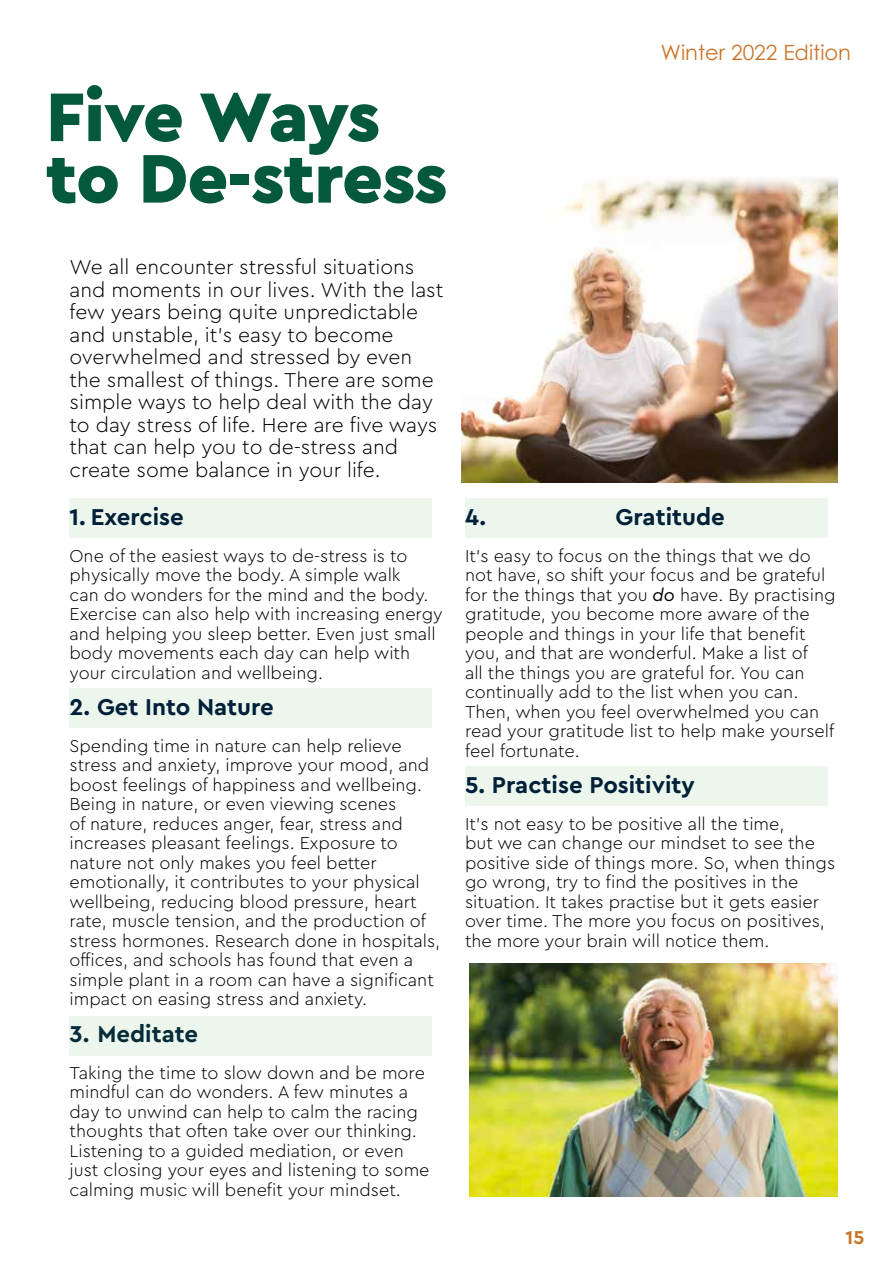
<style>
.page{position:relative;width:893px;height:1263px;background:#fff}
.page>*{position:absolute;margin:0;border:0;box-sizing:border-box;transform-origin:0 0}
.t1{font:900 72px/61.5px "Cera Pro";letter-spacing:-.01em;color:#04583c}
.t2{font:700 24px "Cera Pro";color:#001f38}
.t3{font:300 21px/22.5px "Cera Pro";color:#000}
.t4{font:21px "Century Gothic";color:#cb7429}
.t5{font:700 19.5px "Cera Pro";color:#cb7429}
.t6{font:300 18px/19.5px "Cera Pro";color:#000}
.s1{font-weight:400;font-style:italic}
</style>
<div class="page">
<div style="left:70px;top:498px;width:362px;height:39px;background:#ecf6ed"></div>
<div style="left:465px;top:498px;width:363px;height:39px;background:#ecf6ed"></div>
<div style="left:465px;top:766px;width:363px;height:40px;background:#ecf6ed"></div>
<div style="left:70px;top:689px;width:362px;height:39px;background:#ecf6ed"></div>
<img style="left:462px;top:178px;width:375px;height:305px">
<img style="left:470px;top:964px;width:367px;height:232px">
<div style="left:69px;top:1016px;width:363px;height:39px;background:#ecf6ed"></div>
<h1 class="t1" style="left:46px;top:84px;width:403px">Five Ways to De-stress</h1>
<p class="t4" style="left:661px;top:38px;width:192px">Winter 2022 Edition</p>
<p class="t3" style="left:70px;top:255px;width:375px">We all encounter stressful situations and moments in our lives. With the last few years being quite unpredictable and unstable, it’s easy to become overwhelmed and stressed by even the smallest of things. There are some simple ways to help deal with the day to day stress of life. Here are five ways that can help you to de-stress and create some balance in your life.</p>
<h2 class="t2" style="left:70px;top:501px;width:116px">1. Exercise</h2>
<p class="t6" style="left:70px;top:545px;width:375px">One of the easiest ways to de-stress is to physically move the body. A simple walk<br>can do wonders for the mind and the body.<br>Exercise can also help with increasing energy and helping you sleep better. Even just small body movements each day can help with your circulation and wellbeing.</p>
<h2 class="t2" style="left:70px;top:691px;width:206px">2. Get Into Nature</h2>
<p class="t6" style="left:70px;top:735px;width:372px">Spending time in nature can help relieve stress and anxiety, improve your mood, and boost feelings of happiness and wellbeing.<br>Being in nature, or even viewing scenes<br>of nature, reduces anger, fear, stress and increases pleasant feelings. Exposure to nature not only makes you feel better emotionally, it contributes to your physical wellbeing, reducing blood pressure, heart rate, muscle tension, and the production of stress hormones. Research done in hospitals, offices, and schools has found that even a simple plant in a room can have a significant impact on easing stress and anxiety.</p>
<h2 class="t2" style="left:70px;top:1018px;width:130px">3. Meditate</h2>
<p class="t6" style="left:70px;top:1062px;width:361px">Taking the time to slow down and be more mindful can do wonders. A few minutes a day to unwind can help to calm the racing thoughts that often take over our thinking.<br>Listening to a guided mediation, or even just closing your eyes and listening to some calming music will benefit your mindset.</p>
<h2 class="t2" style="left:465px;top:501px;width:16px">4.Gratitude.</h2>
<h2 class="t2" style="left:616px;top:501px;width:111px">Gratitude</h2>
<p class="t6" style="left:465px;top:545px;width:372px">It’s easy to focus on the things that we do not have, so shift your focus and be grateful for the things that you <span class="s1">do</span> have. By practising gratitude, you become more aware of the people and things in your life that benefit you, and that are wonderful. Make a list of<br>all the things you are grateful for. You can continually add to the list when you can.<br>Then, when you feel overwhelmed you can read your gratitude list to help make yourself feel fortunate.</p>
<h2 class="t2" style="left:465px;top:769px;width:232px">5. Practise Positivity</h2>
<p class="t6" style="left:465px;top:813px;width:372px">It’s not easy to be positive all the time,<br>but we can change our mindset to see the positive side of things more. So, when things go wrong, try to find the positives in the situation. It takes practise but it gets easier over time. The more you focus on positives, the more your brain will notice them.</p>
<p class="t5" style="left:845px;top:1224px;width:21px">15</p>
</div>
